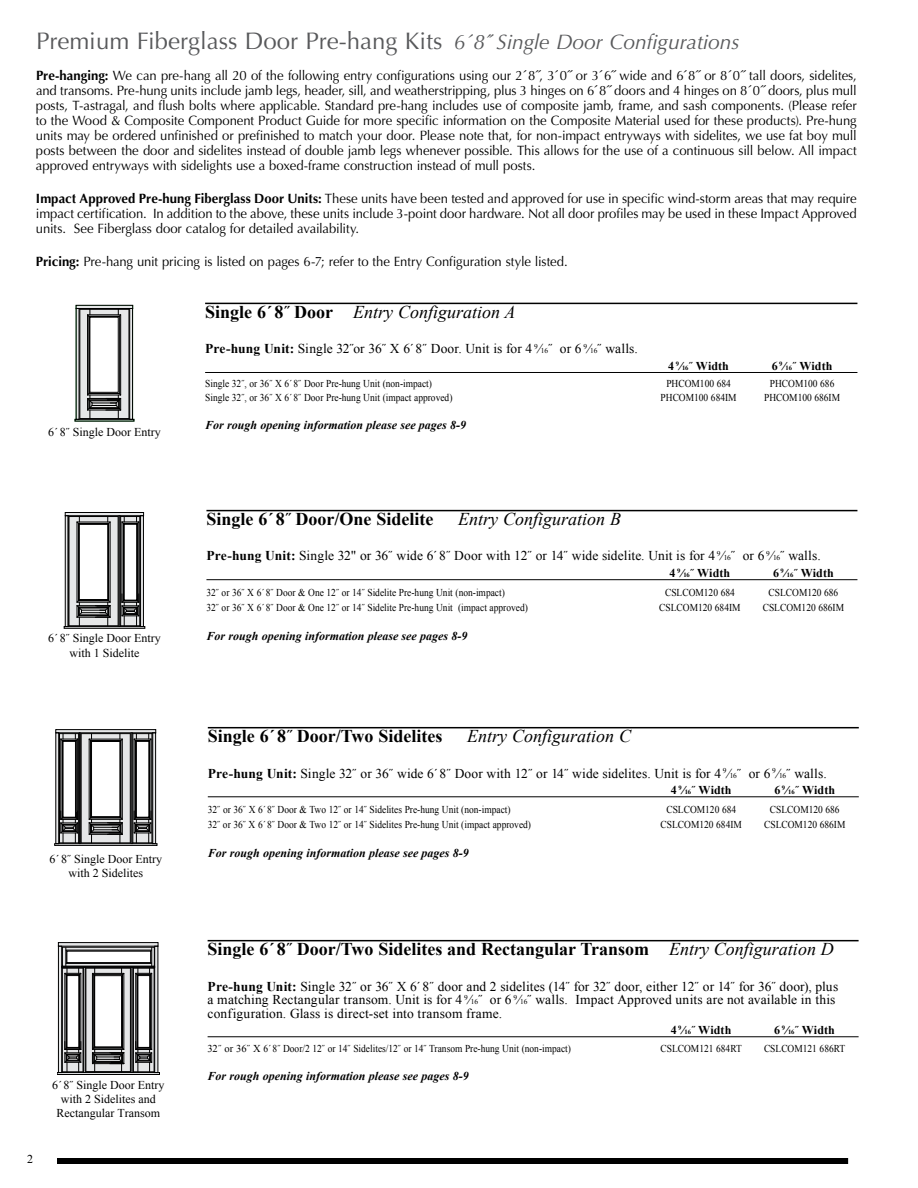
<style>
.page{position:relative;width:918px;height:1188px;background:#fff}
.page>*{position:absolute;margin:0;border:0;box-sizing:border-box;transform-origin:0 0}
.t1{font:24px "Optima";color:#58595b}
.t2{font:700 18px "Times New Roman";color:#000}
.t3{font:italic 18px "Times New Roman";color:#000}
.t4{font:13.5px/15px "Optima";letter-spacing:-.01em;color:#000;text-align:justify}
.t5{font:13.5px/13.5px "Times New Roman";letter-spacing:.005em;color:#000}
.t6{font:italic 700 12px "Times New Roman";color:#000}
.t7{font:12px/14.4px "Times New Roman";color:#000;text-align:center}
.t8{font:700 12px "Times New Roman";letter-spacing:.01em;color:#000}
.t9{font:10.5px "Times New Roman";color:#000;scale:.9 1}
.t10{font:10.5px "Times New Roman";color:#000}
.s1{font-style:italic;font-size:21px}
.s2{font-weight:700}
.s3{font-weight:700;font-style:normal}
.s4{font-size:7.35px}
.s5{font-size:6.6px}
.s6{font-weight:400;font-style:italic}
</style>
<div class="page">
<div style="left:57px;top:1158px;width:791px;height:6px;background:#000"></div>
<svg style="left:75px;top:305px;width:59px;height:116px"></svg>
<div style="left:90px;top:317px;width:28px;height:75px;background:#fff"></div>
<hr style="left:206px;top:510px;width:651px;height:1px;background:#000">
<hr style="left:206px;top:579px;width:651px;height:1px;background:#000">
<div style="left:65px;top:512px;width:79px;height:4px;border:1px solid #000"></div>
<svg style="left:64px;top:513px;width:81px;height:115px"></svg>
<div style="left:124px;top:524px;width:13px;height:76px;background:#fff"></div>
<div style="left:124px;top:524px;width:13px;height:76px;border:1px solid #000"></div>
<hr style="left:205px;top:303px;width:652px;height:1px;background:#000">
<hr style="left:205px;top:372px;width:652px;height:1px;background:#000">
<div style="left:58px;top:942px;width:100px;height:4px;border:1px solid #000"></div>
<svg style="left:57px;top:943px;width:103px;height:132px"></svg>
<div style="left:67px;top:951px;width:84px;height:12px;background:#fff"></div>
<div style="left:67px;top:951px;width:84px;height:12px;border:1px solid #000"></div>
<hr style="left:208px;top:940px;width:651px;height:1px;background:#000">
<hr style="left:208px;top:1037px;width:651px;height:1px;background:#000">
<hr style="left:208px;top:727px;width:651px;height:1px;background:#000">
<hr style="left:208px;top:797px;width:651px;height:1px;background:#000">
<div style="left:56px;top:729px;width:100px;height:4px;border:1px solid #000"></div>
<div style="left:55px;top:844px;width:102px;height:2px;border:1px solid #000"></div>
<svg style="left:55px;top:730px;width:102px;height:115px"></svg>
<div style="left:136px;top:741px;width:13px;height:76px;background:#fff"></div>
<div style="left:136px;top:741px;width:13px;height:76px;border:1px solid #000"></div>
<h1 class="t1" style="left:36px;top:27px;width:705px">Premium Fiberglass Door Pre-hang Kits <span class="s1">6´ 8˝ Single Door Configurations</span></h1>
<p class="t4" style="left:36px;top:68px;width:822px"><span class="s2">Pre-hanging:</span> We can pre-hang all 20 of the following entry configurations using our 2´8˝, 3´0˝ or 3´6˝ wide and 6´8˝ or 8´0˝ tall doors, sidelites, and transoms. Pre-hung units include jamb legs, header, sill, and weatherstripping, plus 3 hinges on 6´8˝ doors and 4 hinges on 8´0˝ doors, plus mull posts, T-astragal, and flush bolts where applicable. Standard pre-hang includes use of composite jamb, frame, and sash components. (Please refer to the Wood &amp; Composite Component Product Guide for more specific information on the Composite Material used for these products). Pre-hung units may be ordered unfinished or prefinished to match your door. Please note that, for non-impact entryways with sidelites, we use fat boy mull posts between the door and sidelites instead of double jamb legs whenever possible. This allows for the use of a continuous sill below. All impact approved entryways with sidelights use a boxed-frame construction instead of mull posts.</p>
<p class="t4" style="left:36px;top:191px;width:822px"><span class="s2">Impact Approved Pre-hung Fiberglass Door Units:</span> These units have been tested and approved for use in specific wind-storm areas that may require impact certification. In addition to the above, these units include 3-point door hardware. Not all door profiles may be used in these Impact Approved units. See Fiberglass door catalog for detailed availability.</p>
<p class="t4" style="left:36px;top:254px;width:533px"><span class="s2">Pricing:</span> Pre-hang unit pricing is listed on pages 6-7; refer to the Entry Configuration style listed.</p>
<p class="t7" style="left:48px;top:424px;width:114px">6´ 8˝ Single Door Entry</p>
<h2 class="t3" style="left:205px;top:299px;width:312px"><span class="s3">Single 6´ 8˝ Door</span> Entry Configuration A</h2>
<p class="t5" style="left:205px;top:342px;width:434px"><span class="s2">Pre-hung Unit:</span> Single 32˝or 36˝ X 6´ 8˝ Door. Unit is for 4 <sup>9</sup> ⁄<span class="s4">16</span>˝ or 6 <sup>9</sup> ⁄<span class="s4">16</span>˝ walls.</p>
<p class="t8" style="left:668px;top:357px;width:62px">4 <sup>9</sup> ⁄<span class="s5">16</span>˝ Width</p>
<p class="t8" style="left:772px;top:357px;width:62px">6 <sup>9</sup> ⁄<span class="s5">16</span>˝ Width</p>
<p class="t9" style="left:205px;top:377px;width:254px">Single 32˝, or 36˝ X 6´ 8˝ Door Pre-hung Unit (non-impact)</p>
<p class="t9" style="left:666px;top:377px;width:73px">PHCOM100 684</p>
<p class="t9" style="left:770px;top:377px;width:73px">PHCOM100 686</p>
<p class="t9" style="left:205px;top:390px;width:276px">Single 32˝, or 36˝ X 6´ 8˝ Door Pre-hung Unit (impact approved)</p>
<p class="t9" style="left:661px;top:390px;width:86px">PHCOM100 684IM</p>
<p class="t9" style="left:764px;top:390px;width:86px">PHCOM100 686IM</p>
<p class="t6" style="left:205px;top:417px;width:263px">For rough opening information please see pages 8-9</p>
<h2 class="t2" style="left:206px;top:506px;width:229px">Single 6´ 8˝ Door/One Sidelite</h2>
<h2 class="t3" style="left:458px;top:506px;width:164px">Entry Configuration B</h2>
<p class="t5" style="left:206px;top:549px;width:616px"><span class="s2">Pre-hung Unit:</span> Single 32" or 36˝ wide 6´ 8˝ Door with 12˝ or 14˝ wide sidelite. Unit is for 4 <sup>9</sup> ⁄<span class="s4">16</span>˝ or 6 <sup>9</sup> ⁄<span class="s4">16</span>˝ walls.</p>
<p class="t8" style="left:670px;top:564px;width:62px">4 <sup>9</sup> ⁄<span class="s5">16</span>˝ Width</p>
<p class="t8" style="left:773px;top:564px;width:62px">6 <sup>9</sup> ⁄<span class="s5">16</span>˝ Width</p>
<p class="t9" style="left:206px;top:586px;width:333px">32˝ or 36˝ X 6´ 8˝ Door &amp; One 12˝ or 14˝ Sidelite Pre-hung Unit (non-impact)</p>
<p class="t9" style="left:665px;top:586px;width:79px">CSLCOM120 684</p>
<p class="t9" style="left:769px;top:586px;width:79px">CSLCOM120 686</p>
<p class="t9" style="left:206px;top:601px;width:359px">32˝ or 36˝ X 6´ 8˝ Door &amp; One 12˝ or 14˝ Sidelite Pre-hung Unit (impact approved)</p>
<p class="t9" style="left:659px;top:601px;width:92px">CSLCOM120 684IM</p>
<p class="t9" style="left:763px;top:601px;width:92px">CSLCOM120 686IM</p>
<p class="t7" style="left:48px;top:631px;width:114px">6´ 8˝ Single Door Entry</p>
<p class="t6" style="left:206px;top:627px;width:263px">For rough opening information please see pages 8-9</p>
<p class="t7" style="left:69px;top:645px;width:72px">with 1 Sidelite</p>
<p class="t7" style="left:50px;top:851px;width:114px">6´ 8˝ Single Door Entry with 2 Sidelites</p>
<p class="t7" style="left:27px;top:1152px;width:7px">2</p>
<p class="t7" style="left:52px;top:1077px;width:114px">6´ 8˝ Single Door Entry with 2 Sidelites and<br>Rectangular Transom</p>
<h2 class="t2" style="left:208px;top:723px;width:236px">Single 6´ 8˝ Door/Two Sidelites</h2>
<h2 class="t3" style="left:467px;top:724px;width:165px">Entry Configuration C</h2>
<p class="t5" style="left:208px;top:766px;width:621px"><span class="s2">Pre-hung Unit:</span> Single 32˝ or 36˝ wide 6´ 8˝ Door with 12˝ or 14˝ wide sidelites. Unit is for 4 <sup>9</sup> ⁄<span class="s4">16</span>˝ or 6 <sup>9</sup> ⁄<span class="s4">16</span>˝ walls.</p>
<p class="t8" style="left:671px;top:782px;width:62px">4 <sup>9</sup> ⁄<span class="s5">16</span>˝ Width</p>
<p class="t8" style="left:774px;top:782px;width:62px">6 <sup>9</sup> ⁄<span class="s5">16</span>˝ Width</p>
<p class="t9" style="left:208px;top:803px;width:338px">32˝ or 36˝ X 6´ 8˝ Door &amp; Two 12˝ or 14˝ Sidelites Pre-hung Unit (non-impact)</p>
<p class="t9" style="left:666px;top:803px;width:79px">CSLCOM120 684</p>
<p class="t9" style="left:770px;top:803px;width:79px">CSLCOM120 686</p>
<p class="t9" style="left:208px;top:818px;width:361px">32˝ or 36˝ X 6´ 8˝ Door &amp; Two 12˝ or 14˝ Sidelites Pre-hung Unit (impact approved)</p>
<p class="t9" style="left:661px;top:818px;width:92px">CSLCOM120 684IM</p>
<p class="t9" style="left:764px;top:818px;width:92px">CSLCOM120 686IM</p>
<p class="t6" style="left:208px;top:844px;width:263px">For rough opening information please see pages 8-9</p>
<h2 class="t2" style="left:208px;top:936px;width:628px">Single 6´ 8˝ Door/Two Sidelites and Rectangular Transom <span class="s6">Entry Configuration D</span></h2>
<p class="t5" style="left:208px;top:979px;width:632px"><span class="s2">Pre-hung Unit:</span> Single 32˝ or 36˝ X 6´ 8˝ door and 2 sidelites (14˝ for 32˝ door, either 12˝ or 14˝ for 36˝ door), plus a matching Rectangular transom. Unit is for 4 <sup>9</sup> ⁄<span class="s4">16</span>˝ or 6 <sup>9</sup> ⁄<span class="s4">16</span>˝ walls. Impact Approved units are not available in this configuration. Glass is direct-set into transom frame.</p>
<p class="t8" style="left:671px;top:1022px;width:62px">4 <sup>9</sup> ⁄<span class="s5">16</span>˝ Width</p>
<p class="t8" style="left:774px;top:1022px;width:62px">6 <sup>9</sup> ⁄<span class="s5">16</span>˝ Width</p>
<p class="t10" style="left:208px;top:1041px;width:365px">32˝ or 36˝ X 6´ 8˝ Door/2 12˝ or 14˝ Sidelites/12˝ or 14˝ Transom Pre-hung Unit (non-impact)</p>
<p class="t9" style="left:661px;top:1041px;width:92px">CSLCOM121 684RT</p>
<p class="t9" style="left:764px;top:1041px;width:92px">CSLCOM121 686RT</p>
<p class="t6" style="left:208px;top:1068px;width:263px">For rough opening information please see pages 8-9</p>
</div>
